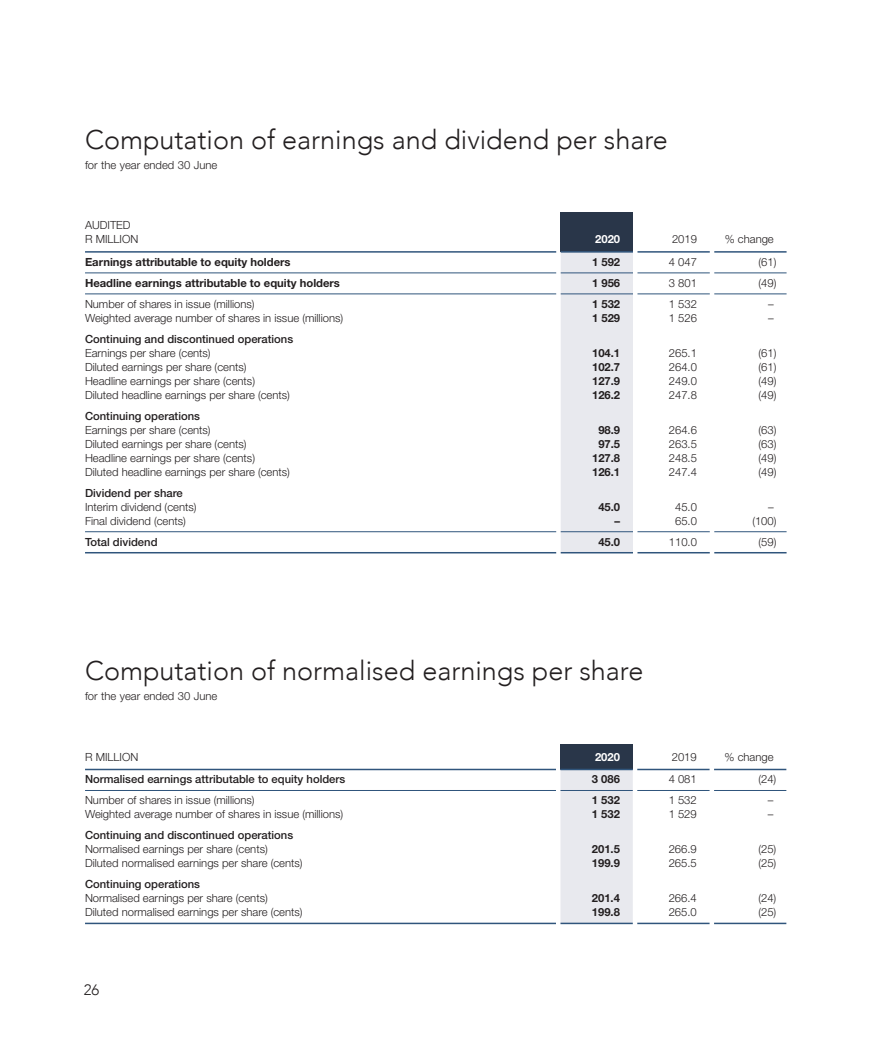
<style>
.page{position:relative;width:893px;height:1063px;background:#fff}
.page>*{position:absolute;margin:0;border:0;box-sizing:border-box;transform-origin:0 0}
.t1{font:300 27px "Avenir";color:#231f20}
.t2{font:300 15px "Avenir";color:#231f20}
.t3{font:300 11.25px/14.2px "Helvetica Neue LT Std";color:#231f20}
.t4{font:500 11.25px "Helvetica Neue LT Std";color:#231f20}
.t5{font:700 11.25px "Helvetica Neue LT Std";color:#231f20}
.t6{font:700 11.25px "Helvetica Neue LT Std";color:#fff}
</style>
<div class="page">
<div style="left:561px;top:213px;width:72px;height:39px;background:#293649"></div>
<div style="left:561px;top:253px;width:72px;height:299px;background:#e8e9ee"></div>
<hr style="left:85px;top:273px;width:471px;height:1px;background:#30557c">
<hr style="left:561px;top:273px;width:72px;height:1px;background:#30557c">
<hr style="left:637px;top:273px;width:73px;height:1px;background:#30557c">
<hr style="left:714px;top:273px;width:73px;height:1px;background:#30557c">
<hr style="left:85px;top:251px;width:471px;height:2px;background:#30557c">
<hr style="left:637px;top:251px;width:73px;height:2px;background:#30557c">
<hr style="left:714px;top:251px;width:73px;height:2px;background:#30557c">
<hr style="left:85px;top:294px;width:471px;height:1px;background:#30557c">
<hr style="left:561px;top:294px;width:72px;height:1px;background:#30557c">
<hr style="left:637px;top:294px;width:73px;height:1px;background:#30557c">
<hr style="left:714px;top:294px;width:73px;height:1px;background:#30557c">
<hr style="left:85px;top:531px;width:471px;height:1px;background:#30557c">
<hr style="left:561px;top:531px;width:72px;height:1px;background:#30557c">
<hr style="left:637px;top:531px;width:73px;height:1px;background:#30557c">
<hr style="left:714px;top:531px;width:73px;height:1px;background:#30557c">
<hr style="left:85px;top:552px;width:471px;height:1px;background:#30557c">
<hr style="left:561px;top:552px;width:72px;height:1px;background:#30557c">
<hr style="left:637px;top:552px;width:73px;height:1px;background:#30557c">
<hr style="left:714px;top:552px;width:73px;height:1px;background:#30557c">
<hr style="left:561px;top:251px;width:72px;height:2px;background:#30557c">
<div style="left:560px;top:744px;width:73px;height:25px;background:#293649"></div>
<div style="left:560px;top:770px;width:73px;height:153px;background:#e8e9ee"></div>
<hr style="left:85px;top:769px;width:471px;height:1px;background:#30557c">
<hr style="left:637px;top:769px;width:73px;height:1px;background:#30557c">
<hr style="left:714px;top:769px;width:72px;height:1px;background:#30557c">
<hr style="left:85px;top:790px;width:471px;height:1px;background:#30557c">
<hr style="left:560px;top:790px;width:73px;height:1px;background:#30557c">
<hr style="left:637px;top:790px;width:73px;height:1px;background:#30557c">
<hr style="left:714px;top:790px;width:72px;height:1px;background:#30557c">
<hr style="left:85px;top:923px;width:471px;height:1px;background:#30557c">
<hr style="left:560px;top:923px;width:73px;height:1px;background:#30557c">
<hr style="left:637px;top:923px;width:73px;height:1px;background:#30557c">
<hr style="left:714px;top:923px;width:72px;height:1px;background:#30557c">
<hr style="left:560px;top:769px;width:73px;height:1px;background:#30557c">
<h1 class="t1" style="left:85px;top:123px;width:584px">Computation of earnings and dividend per share</h1>
<p class="t3" style="left:85px;top:157px;width:134px">for the year ended 30 June</p>
<p class="t3" style="left:85px;top:218px;width:55px">AUDITED<br>R MILLION</p>
<p class="t6" style="left:595px;top:232px;width:27px">2020</p>
<p class="t3" style="left:672px;top:232px;width:27px">2019</p>
<p class="t3" style="left:725px;top:232px;width:50px">% change</p>
<p class="t5" style="left:85px;top:255px;width:207px">Earnings attributable to equity holders</p>
<p class="t5" style="left:592px;top:255px;width:30px">1 592</p>
<p class="t3" style="left:669px;top:255px;width:30px">4 047</p>
<p class="t3" style="left:759px;top:255px;width:19px">(61)</p>
<p class="t5" style="left:85px;top:276px;width:256px">Headline earnings attributable to equity holders</p>
<p class="t5" style="left:592px;top:276px;width:30px">1 956</p>
<p class="t3" style="left:669px;top:276px;width:30px">3 801</p>
<p class="t3" style="left:759px;top:276px;width:19px">(49)</p>
<p class="t3" style="left:85px;top:297px;width:171px">Number of shares in issue (millions)</p>
<p class="t5" style="left:592px;top:297px;width:30px">1 532</p>
<p class="t3" style="left:669px;top:297px;width:30px">1 532</p>
<p class="t3" style="left:768px;top:297px;width:7px">–</p>
<p class="t3" style="left:85px;top:311px;width:260px">Weighted average number of shares in issue (millions)</p>
<p class="t5" style="left:592px;top:311px;width:30px">1 529</p>
<p class="t3" style="left:669px;top:311px;width:30px">1 526</p>
<p class="t3" style="left:768px;top:311px;width:7px">–</p>
<p class="t4" style="left:85px;top:332px;width:210px">Continuing and discontinued operations</p>
<p class="t3" style="left:85px;top:345px;width:127px">Earnings per share (cents)</p>
<p class="t5" style="left:592px;top:346px;width:30px">104.1</p>
<p class="t3" style="left:669px;top:345px;width:30px">265.1</p>
<p class="t3" style="left:759px;top:345px;width:19px">(61)</p>
<p class="t3" style="left:85px;top:359px;width:163px">Diluted earnings per share (cents)</p>
<p class="t5" style="left:592px;top:360px;width:30px">102.7</p>
<p class="t3" style="left:669px;top:359px;width:30px">264.0</p>
<p class="t3" style="left:759px;top:359px;width:19px">(61)</p>
<p class="t3" style="left:85px;top:373px;width:172px">Headline earnings per share (cents)</p>
<p class="t5" style="left:592px;top:374px;width:30px">127.9</p>
<p class="t3" style="left:669px;top:373px;width:30px">249.0</p>
<p class="t3" style="left:759px;top:373px;width:19px">(49)</p>
<p class="t3" style="left:85px;top:387px;width:206px">Diluted headline earnings per share (cents)</p>
<p class="t5" style="left:592px;top:388px;width:30px">126.2</p>
<p class="t3" style="left:669px;top:387px;width:30px">247.8</p>
<p class="t3" style="left:759px;top:387px;width:19px">(49)</p>
<p class="t4" style="left:85px;top:409px;width:117px">Continuing operations</p>
<p class="t3" style="left:85px;top:422px;width:127px">Earnings per share (cents)</p>
<p class="t5" style="left:598px;top:423px;width:23px">98.9</p>
<p class="t3" style="left:669px;top:422px;width:30px">264.6</p>
<p class="t3" style="left:759px;top:422px;width:19px">(63)</p>
<p class="t3" style="left:85px;top:436px;width:163px">Diluted earnings per share (cents)</p>
<p class="t5" style="left:598px;top:437px;width:23px">97.5</p>
<p class="t3" style="left:669px;top:436px;width:30px">263.5</p>
<p class="t3" style="left:759px;top:436px;width:19px">(63)</p>
<p class="t3" style="left:85px;top:450px;width:172px">Headline earnings per share (cents)</p>
<p class="t5" style="left:592px;top:451px;width:30px">127.8</p>
<p class="t3" style="left:669px;top:450px;width:30px">248.5</p>
<p class="t3" style="left:759px;top:450px;width:19px">(49)</p>
<p class="t3" style="left:85px;top:464px;width:206px">Diluted headline earnings per share (cents)</p>
<p class="t5" style="left:592px;top:465px;width:30px">126.1</p>
<p class="t3" style="left:669px;top:464px;width:30px">247.4</p>
<p class="t3" style="left:759px;top:464px;width:19px">(49)</p>
<p class="t4" style="left:85px;top:486px;width:99px">Dividend per share</p>
<p class="t3" style="left:85px;top:499px;width:113px">Interim dividend (cents)</p>
<p class="t5" style="left:598px;top:500px;width:23px">45.0</p>
<p class="t3" style="left:675px;top:499px;width:23px">45.0</p>
<p class="t3" style="left:768px;top:499px;width:7px">–</p>
<p class="t3" style="left:85px;top:513px;width:102px">Final dividend (cents)</p>
<p class="t5" style="left:615px;top:514px;width:7px">–</p>
<p class="t3" style="left:675px;top:513px;width:23px">65.0</p>
<p class="t3" style="left:752px;top:513px;width:26px">(100)</p>
<p class="t4" style="left:85px;top:535px;width:74px">Total dividend</p>
<p class="t5" style="left:598px;top:535px;width:23px">45.0</p>
<p class="t3" style="left:669px;top:534px;width:30px">110.0</p>
<p class="t3" style="left:759px;top:534px;width:19px">(59)</p>
<h1 class="t1" style="left:85px;top:655px;width:560px">Computation of normalised earnings per share</h1>
<p class="t3" style="left:85px;top:689px;width:134px">for the year ended 30 June</p>
<p class="t3" style="left:85px;top:750px;width:55px">R MILLION</p>
<p class="t6" style="left:595px;top:750px;width:27px">2020</p>
<p class="t3" style="left:672px;top:750px;width:27px">2019</p>
<p class="t3" style="left:725px;top:750px;width:50px">% change</p>
<p class="t4" style="left:85px;top:773px;width:262px">Normalised earnings attributable to equity holders</p>
<p class="t5" style="left:592px;top:773px;width:30px">3 086</p>
<p class="t3" style="left:669px;top:772px;width:30px">4 081</p>
<p class="t3" style="left:758px;top:772px;width:19px">(24)</p>
<p class="t3" style="left:85px;top:793px;width:171px">Number of shares in issue (millions)</p>
<p class="t5" style="left:592px;top:794px;width:30px">1 532</p>
<p class="t3" style="left:669px;top:793px;width:30px">1 532</p>
<p class="t3" style="left:768px;top:793px;width:7px">–</p>
<p class="t3" style="left:85px;top:807px;width:260px">Weighted average number of shares in issue (millions)</p>
<p class="t5" style="left:592px;top:807px;width:30px">1 532</p>
<p class="t3" style="left:669px;top:807px;width:30px">1 529</p>
<p class="t3" style="left:768px;top:807px;width:7px">–</p>
<p class="t4" style="left:85px;top:829px;width:210px">Continuing and discontinued operations</p>
<p class="t3" style="left:85px;top:842px;width:184px">Normalised earnings per share (cents)</p>
<p class="t5" style="left:592px;top:842px;width:30px">201.5</p>
<p class="t3" style="left:669px;top:842px;width:30px">266.9</p>
<p class="t3" style="left:758px;top:842px;width:19px">(25)</p>
<p class="t3" style="left:85px;top:856px;width:219px">Diluted normalised earnings per share (cents)</p>
<p class="t5" style="left:592px;top:856px;width:30px">199.9</p>
<p class="t3" style="left:669px;top:856px;width:30px">265.5</p>
<p class="t3" style="left:758px;top:856px;width:19px">(25)</p>
<p class="t4" style="left:85px;top:878px;width:117px">Continuing operations</p>
<p class="t3" style="left:85px;top:891px;width:184px">Normalised earnings per share (cents)</p>
<p class="t5" style="left:592px;top:891px;width:30px">201.4</p>
<p class="t3" style="left:669px;top:891px;width:30px">266.4</p>
<p class="t3" style="left:758px;top:891px;width:19px">(24)</p>
<p class="t3" style="left:85px;top:905px;width:219px">Diluted normalised earnings per share (cents)</p>
<p class="t5" style="left:592px;top:905px;width:30px">199.8</p>
<p class="t3" style="left:669px;top:905px;width:30px">265.0</p>
<p class="t3" style="left:758px;top:905px;width:19px">(25)</p>
<h2 class="t2" style="left:84px;top:981px;width:17px">26</h2>
</div>
